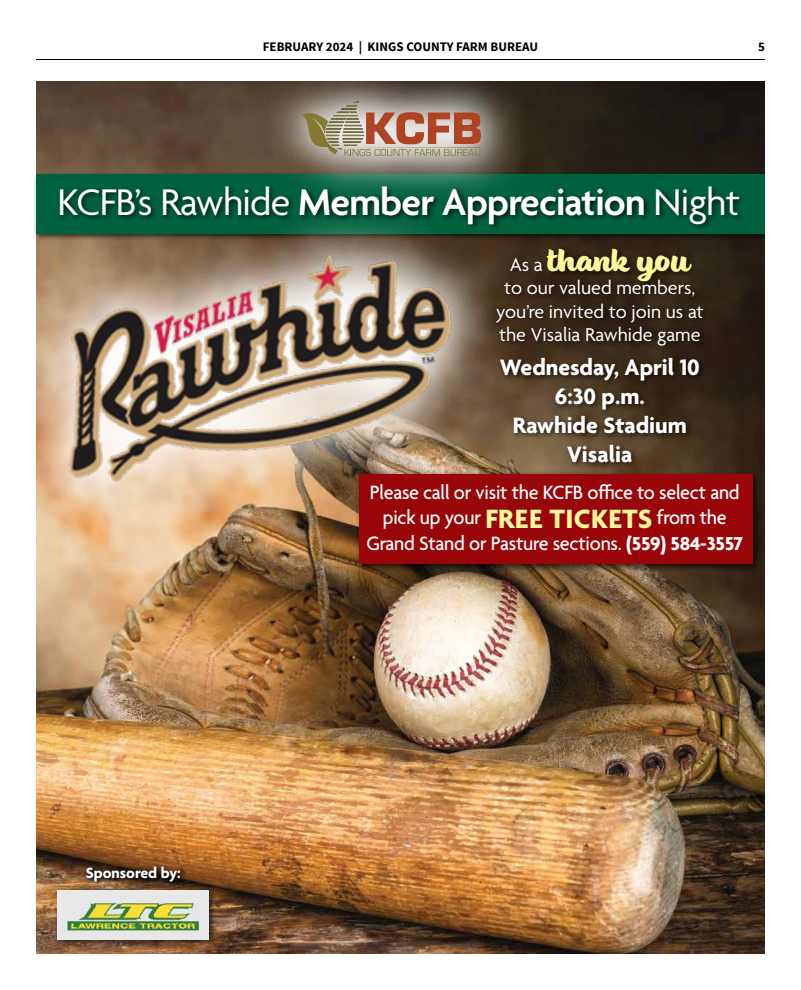
<style>
.page{position:relative;width:801px;height:990px;background:#fff}
.page>*{position:absolute;margin:0;border:0;box-sizing:border-box;transform-origin:0 0}
.t1{font:40.1px "Agenda";letter-spacing:-.02em;color:#fff}
.t2{font:35.1px "Eds Market Bold Script";color:#fff799}
.t3{font:700 24.1px/28.9px "Agenda";color:#fff;text-align:center}
.t4{font:500 20.9px/25.3px "Agenda";letter-spacing:-.01em;color:#fff;text-align:center;scale:.96 1}
.t5{font:20.1px/23.6px "Agenda";color:#fff;text-align:center}
.t6{font:700 16.1px "Agenda";color:#fff}
.t7{font:700 13px "Source Sans Pro";color:#000}
.s1{font-weight:600}
.s2{font-family:"Agenda";font-size:20.1px;color:#fff}
.s3{font-weight:700;font-size:28.6px;color:#fff799}
.s4{font-weight:700;font-size:20.1px}
</style>
<div class="page">
<hr style="left:36px;top:59px;width:729px;height:1px;background:#000">
<img style="left:37px;top:81px;width:728px;height:873px">
<div style="left:33px;top:171px;width:739px;height:70px;background:#000;opacity:.75"></div>
<div style="left:37px;top:175px;width:728px;height:59px;background:#00613e"></div>
<div style="left:57px;top:183px;width:689px;height:49px;background:#000;opacity:.75"></div>
<img style="left:33px;top:189px;width:461px;height:361px">
<svg style="left:259px;top:81px;width:268px;height:121px"></svg>
<svg style="left:302px;top:101px;width:181px;height:55px;background:#af937e"></svg>
<svg style="left:83px;top:863px;width:105px;height:22px;background:#472c17"></svg>
<div style="left:53px;top:885px;width:166px;height:64px;background:#000;opacity:.75"></div>
<img style="left:58px;top:890px;width:151px;height:50px">
<div style="left:493px;top:245px;width:217px;height:224px;background:#000;opacity:.75"></div>
<div style="left:765px;top:75px;width:27px;height:900px;background:#fff"></div>
<div style="left:355px;top:470px;width:407px;height:103px;background:#000;opacity:.75"></div>
<div style="left:359px;top:475px;width:394px;height:89px;background:#98060a"></div>
<p class="t7" style="left:263px;top:38px;width:277px">FEBRUARY 2024 | KINGS COUNTY FARM BUREAU</p>
<p class="t7" style="left:758px;top:38px;width:8px">5</p>
<h1 class="t1" style="left:58px;top:181px;width:684px">KCFB’s Rawhide <span class="s1">Member Appreciation</span> Night</h1>
<p class="t6" style="left:86px;top:864px;width:97px">Sponsored by:</p>
<h2 class="t2" style="left:510px;top:238px;width:182px"><span class="s2">As a</span> thank you</h2>
<p class="t5" style="left:496px;top:277px;width:209px">to our valued members, you’re invited to join us at the Visalia Rawhide game</p>
<p class="t3" style="left:500px;top:354px;width:202px">Wednesday, April 10<br>6:30 p.m.<br>Rawhide Stadium<br>Visalia</p>
<p class="t4" style="left:367px;top:481px;width:394px">Please call or visit the KCFB office to select and pick up your <span class="s3">FREE TICKETS</span> from the<br>Grand Stand or Pasture sections. <span class="s4">(559) 584-3557</span></p>
</div>
